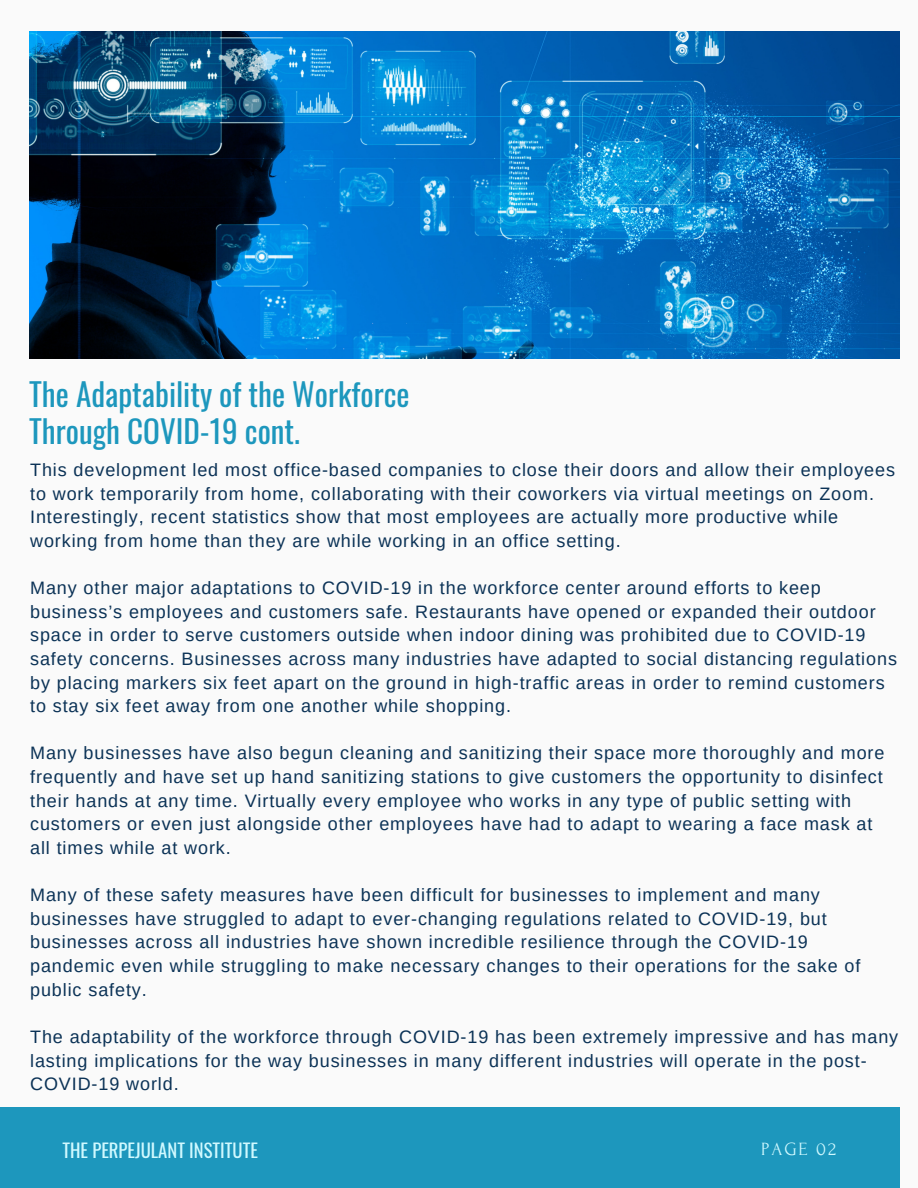
<style>
.page{position:relative;width:918px;height:1188px;background:#fafafa}
.page>*{position:absolute;margin:0;border:0;box-sizing:border-box;transform-origin:0 0}
.t1{font:31.2px/37px "Oswald";color:#1d97bd}
.t2{font:18.6px "Oswald";color:#d0f9ff}
.t3{font:18.6px "Forum";letter-spacing:.1em;color:#d0f9ff}
.t4{font:18px/23.7px "Arimo";letter-spacing:.05em;color:#0b3256}
</style>
<div class="page">
<img style="left:29px;top:31px;width:871px;height:328px">
<div style="left:0;top:1107px;width:900px;height:81px;background:#1d97bd"></div>
<p class="t1" style="left:29px;top:374px;width:382px">The Adaptability of the Workforce<br>Through COVID-19 cont.</p>
<p class="t4" style="left:30px;top:458px;width:867px">This development led most office-based companies to close their doors and allow their employees to work temporarily from home, collaborating with their coworkers via virtual meetings on Zoom.<br>Interestingly, recent statistics show that most employees are actually more productive while working from home than they are while working in an office setting.</p>
<p class="t4" style="left:30px;top:576px;width:868px">Many other major adaptations to COVID-19 in the workforce center around efforts to keep business’s employees and customers safe. Restaurants have opened or expanded their outdoor space in order to serve customers outside when indoor dining was prohibited due to COVID-19 safety concerns. Businesses across many industries have adapted to social distancing regulations by placing markers six feet apart on the ground in high-traffic areas in order to remind customers to stay six feet away from one another while shopping.</p>
<p class="t4" style="left:30px;top:741px;width:856px">Many businesses have also begun cleaning and sanitizing their space more thoroughly and more frequently and have set up hand sanitizing stations to give customers the opportunity to disinfect their hands at any time. Virtually every employee who works in any type of public setting with customers or even just alongside other employees have had to adapt to wearing a face mask at all times while at work.</p>
<p class="t4" style="left:30px;top:883px;width:832px">Many of these safety measures have been difficult for businesses to implement and many businesses have struggled to adapt to ever-changing regulations related to COVID-19, but businesses across all industries have shown incredible resilience through the COVID-19 pandemic even while struggling to make necessary changes to their operations for the sake of public safety.</p>
<p class="t4" style="left:30px;top:1025px;width:870px">The adaptability of the workforce through COVID-19 has been extremely impressive and has many lasting implications for the way businesses in many different industries will operate in the post-<br>COVID-19 world.</p>
<p class="t2" style="left:62px;top:1136px;width:197px">THE PERPEJULANT INSTITUTE</p>
<p class="t3" style="left:761px;top:1139px;width:76px">PAGE 02</p>
</div>
